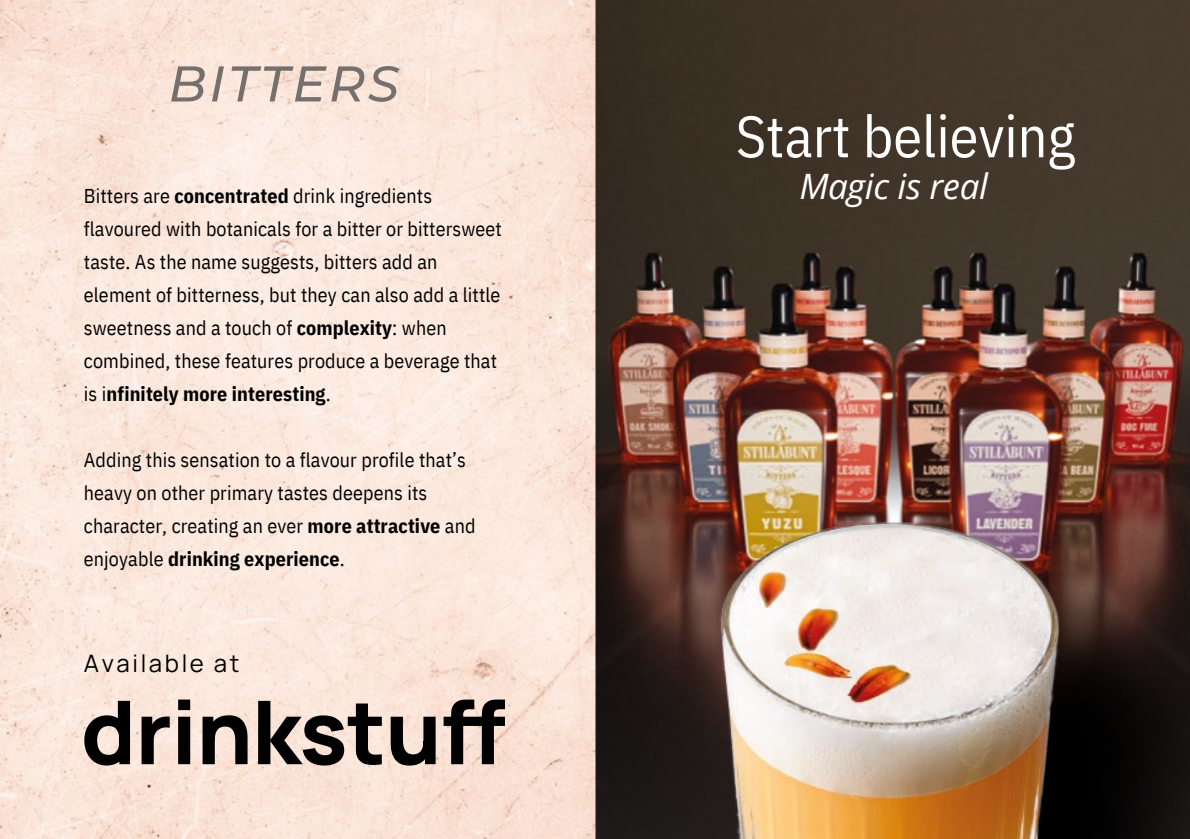
<style>
.page{position:relative;width:1190px;height:839px;background:#fff}
.page>*{position:absolute;margin:0;border:0;box-sizing:border-box;transform-origin:0 0}
.t1{font:58.2px "IBM Plex Sans Cond";color:#fff}
.t2{font:italic 500 50px "Montserrat";letter-spacing:.06em;color:#75706e}
.t3{font:italic 35px "Open Sans";letter-spacing:-.01em;color:#fff}
.t4{font:24px "Manrope";letter-spacing:.11em;color:#000}
.t5{font:20px/33px "IBM Plex Sans Cond";letter-spacing:.005em;color:#000}
.s1{font-weight:700}
</style>
<div class="page">
<img style="left:0;top:0;width:1190px;height:838px">
<img style="left:1180px;top:533px;width:10px;height:305px">
<img style="left:607px;top:301px;width:573px;height:537px">
<svg style="left:84px;top:700px;width:46px;height:65px;background:#6e6560"></svg>
<svg style="left:142px;top:716px;width:28px;height:48px"></svg>
<svg style="left:178px;top:699px;width:12px;height:65px"></svg>
<svg style="left:203px;top:715px;width:45px;height:49px;background:#625a55"></svg>
<svg style="left:258px;top:700px;width:124px;height:65px;background:#837872"></svg>
<svg style="left:391px;top:716px;width:45px;height:49px;background:#615853"></svg>
<svg style="left:444px;top:699px;width:61px;height:65px;background:#786c65"></svg>
<p class="t2" style="left:169px;top:53px;width:232px">BITTERS</p>
<p class="t5" style="left:84px;top:179px;width:419px">Bitters are <span class="s1">concentrated</span> drink ingredients flavoured with botanicals for a bitter or bittersweet taste. As the name suggests, bitters add an element of bitterness, but they can also add a little sweetness and a touch of <span class="s1">complexity</span>: when combined, these features produce a beverage that is i<span class="s1">nfinitely more interesting</span>.</p>
<h3 class="t5" style="left:84px;top:443px;width:393px">Adding this sensation to a flavour profile that’s heavy on other primary tastes deepens its character, creating an ever <span class="s1">more attractive</span> and enjoyable <span class="s1">drinking experience</span>.</h3>
<p class="t4" style="left:84px;top:646px;width:157px">Available at</p>
<h1 class="t1" style="left:736px;top:98px;width:341px">Start believing</h1>
<h1 class="t3" style="left:799px;top:162px;width:190px">Magic is real</h1>
</div>
